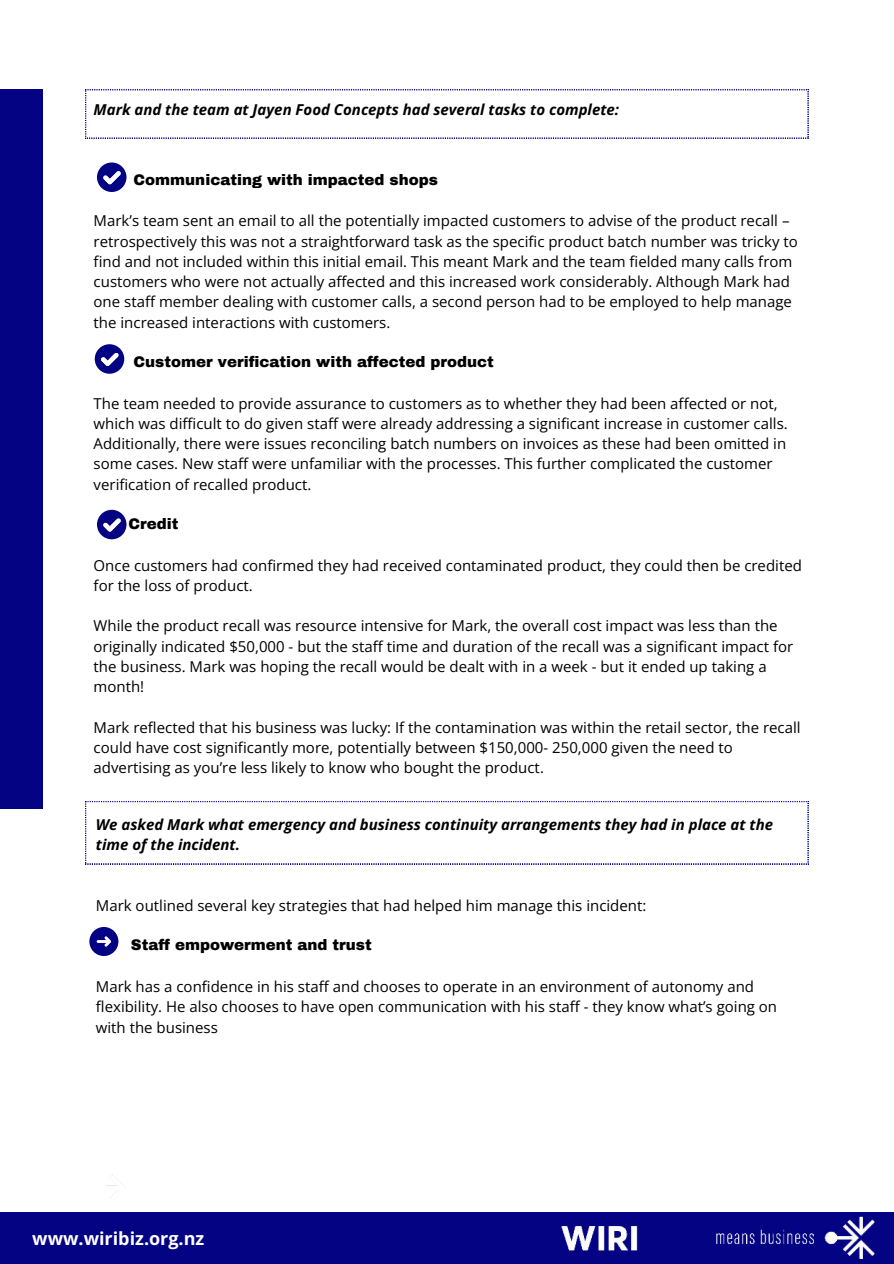
<style>
.page{position:relative;width:894px;height:1264px;background:#fff}
.page>*{position:absolute;margin:0;border:0;box-sizing:border-box;transform-origin:0 0}
.t1{font:700 18px "Open Sans";color:#fff}
.t2{font:15px/20.2px "Open Sans";color:#000}
.t3{font:italic 700 15px/20.2px "Open Sans";color:#000}
.t4{font:900 15px "Archivo";color:#000}
</style>
<div class="page">
<div style="left:0;top:89px;width:43px;height:719px;background:#030383"></div>
<svg style="left:97px;top:162px;width:29px;height:30px"></svg>
<svg style="left:95px;top:344px;width:29px;height:29px"></svg>
<svg style="left:97px;top:510px;width:29px;height:29px"></svg>
<img style="left:114px;top:992px;width:15px;height:23px">
<svg style="left:85px;top:89px;width:723px;height:49px"></svg>
<img style="left:106px;top:1174px;width:19px;height:24px">
<svg style="left:85px;top:801px;width:723px;height:63px"></svg>
<svg style="left:89px;top:927px;width:29px;height:29px"></svg>
<div style="left:0;top:1212px;width:893px;height:51px;background:#030383"></div>
<img style="left:561px;top:1216px;width:314px;height:42px">
<p class="t3" style="left:94px;top:99px;width:527px">Mark and the team at Jayen Food Concepts had several tasks to complete:</p>
<p class="t4" style="left:134px;top:170px;width:306px">Communicating with impacted shops</p>
<p class="t2" style="left:94px;top:210px;width:705px">Mark’s team sent an email to all the potentially impacted customers to advise of the product recall – retrospectively this was not a straightforward task as the specific product batch number was tricky to find and not included within this initial email. This meant Mark and the team fielded many calls from customers who were not actually affected and this increased work considerably. Although Mark had one staff member dealing with customer calls, a second person had to be employed to help manage the increased interactions with customers.</p>
<p class="t4" style="left:134px;top:352px;width:361px">Customer verification with affected product</p>
<p class="t2" style="left:94px;top:392px;width:695px">The team needed to provide assurance to customers as to whether they had been affected or not, which was difficult to do given staff were already addressing a significant increase in customer calls.<br>Additionally, there were issues reconciling batch numbers on invoices as these had been omitted in some cases. New staff were unfamiliar with the processes. This further complicated the customer verification of recalled product.</p>
<p class="t4" style="left:129px;top:514px;width:51px">Credit</p>
<p class="t2" style="left:94px;top:554px;width:709px">Once customers had confirmed they had received contaminated product, they could then be credited for the loss of product.</p>
<p class="t2" style="left:94px;top:615px;width:701px">While the product recall was resource intensive for Mark, the overall cost impact was less than the originally indicated $50,000 - but the staff time and duration of the recall was a significant impact for the business. Mark was hoping the recall would be dealt with in a week - but it ended up taking a month!</p>
<p class="t2" style="left:94px;top:716px;width:708px">Mark reflected that his business was lucky: If the contamination was within the retail sector, the recall could have cost significantly more, potentially between $150,000- 250,000 given the need to advertising as you’re less likely to know who bought the product.</p>
<p class="t3" style="left:96px;top:814px;width:678px">We asked Mark what emergency and business continuity arrangements they had in place at the time of the incident.</p>
<p class="t2" style="left:96px;top:895px;width:552px">Mark outlined several key strategies that had helped him manage this incident:</p>
<p class="t4" style="left:131px;top:936px;width:242px">Staff empowerment and trust</p>
<p class="t2" style="left:96px;top:976px;width:682px">Mark has a confidence in his staff and chooses to operate in an environment of autonomy and flexibility. He also chooses to have open communication with his staff - they know what’s going on with the business</p>
<p class="t1" style="left:32px;top:1225px;width:173px">www.wiribiz.org.nz</p>
</div>
